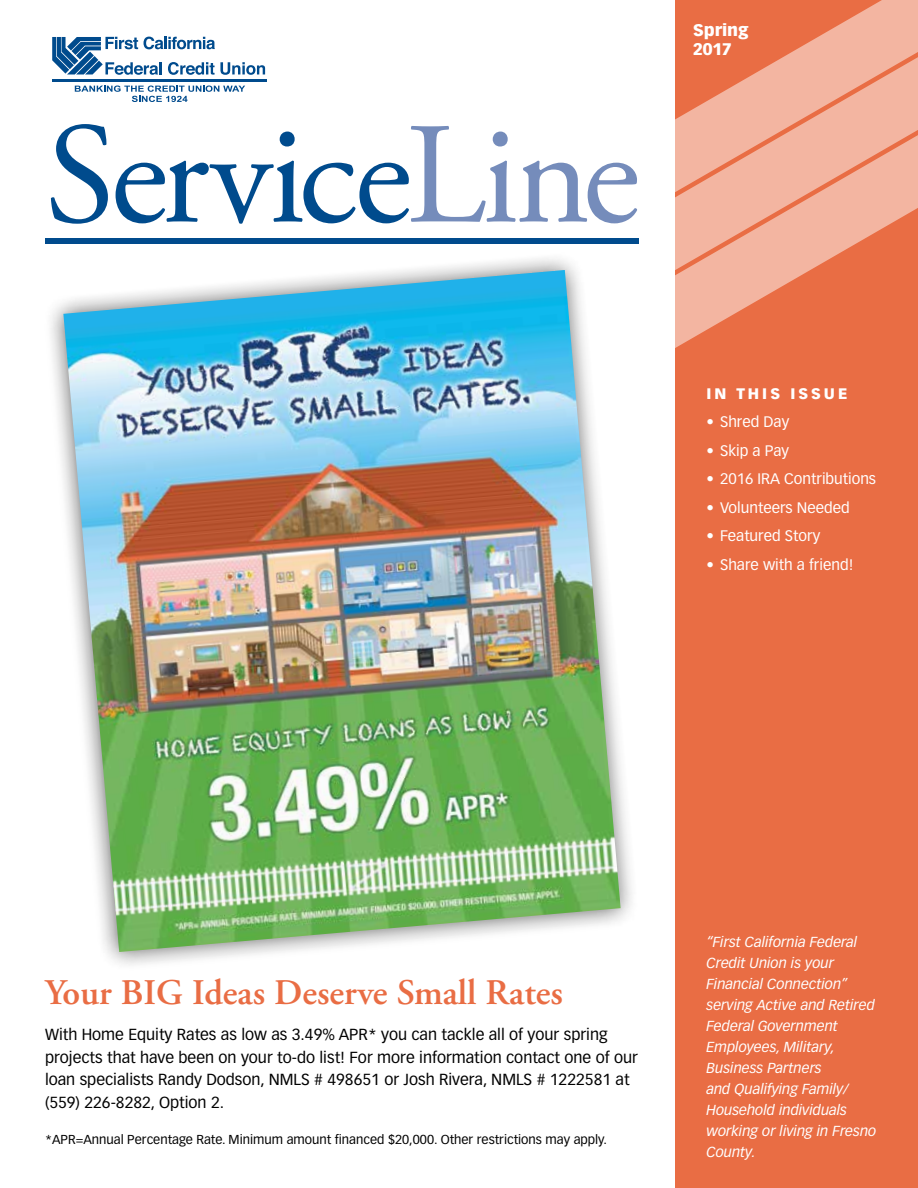
<style>
.page{position:relative;width:918px;height:1188px;background:#fff}
.page>*{position:absolute;margin:0;border:0;box-sizing:border-box;transform-origin:0 0}
.t1{font:144px "Adobe Garamond Pro";letter-spacing:-.03em;color:#004b8d}
.t2{font:600 36px "Adobe Garamond";color:#e96d44}
.t3{font:900 16.5px/19.5px "Vectora LH";color:#fff}
.t4{font:15.75px/22.5px "Vectora LH";color:#000}
.t5{font:15px "Vectora LH";color:#fff}
.t6{font:900 15px "Vectora LH";letter-spacing:.2em;color:#fff}
.t7{font:italic 14.25px/21px "Vectora LH";color:#fff}
.t8{font:12.75px "Vectora LH";color:#000}
.s1{color:#758cbb}
</style>
<div class="page">
<div style="left:675px;top:0;width:243px;height:1188px;background:#e96d44"></div>
<hr style="left:52px;top:79px;width:215px;height:3px;background:#004b8d">
<svg style="left:75px;top:86px;width:170px;height:16px"></svg>
<svg style="left:52px;top:37px;width:213px;height:38px"></svg>
<svg style="left:797px;top:0;width:121px;height:49px;fill:#f3b5a1"></svg>
<svg style="left:675px;top:49px;width:243px;height:299px;fill:#f3b5a1"></svg>
<div style="left:45px;top:238px;width:594px;height:6px;background:#004b8d"></div>
<svg style="left:50px;top:258px;width:582px;height:707px"></svg>
<img style="left:63px;top:270px;width:558px;height:682px">
<h1 class="t1" style="left:45px;top:89px;width:596px">Service<span class="s1">Line</span></h1>
<p class="t3" style="left:693px;top:20px;width:57px">Spring<br>2017</p>
<p class="t6" style="left:706px;top:384px;width:143px">IN THIS ISSUE</p>
<p class="t5" style="left:706px;top:413px;width:84px">• Shred Day</p>
<p class="t5" style="left:706px;top:442px;width:84px">• Skip a Pay</p>
<p class="t5" style="left:706px;top:470px;width:171px">• 2016 IRA Contributions</p>
<p class="t5" style="left:706px;top:499px;width:145px">• Volunteers Needed</p>
<p class="t5" style="left:706px;top:527px;width:115px">• Featured Story</p>
<p class="t5" style="left:706px;top:556px;width:148px">• Share with a friend!</p>
<h2 class="t2" style="left:45px;top:973px;width:520px">Your BIG Ideas Deserve Small Rates</h2>
<p class="t4" style="left:45px;top:1024px;width:595px">With Home Equity Rates as low as 3.49% APR* you can tackle all of your spring projects that have been on your to-do list! For more information contact one of our loan specialists Randy Dodson, NMLS # 498651 or Josh Rivera, NMLS # 1222581 at (559) 226-8282, Option 2.</p>
<p class="t8" style="left:45px;top:1132px;width:564px">*APR=Annual Percentage Rate. Minimum amount financed $20,000. Other restrictions may apply.</p>
<p class="t7" style="left:706px;top:931px;width:171px">“First California Federal<br>Credit Union is your<br>Financial Connection” serving Active and Retired<br>Federal Government<br>Employees, Military,<br>Business Partners<br>and Qualifying Family/<br>Household individuals working or living in Fresno<br>County.</p>
</div>
